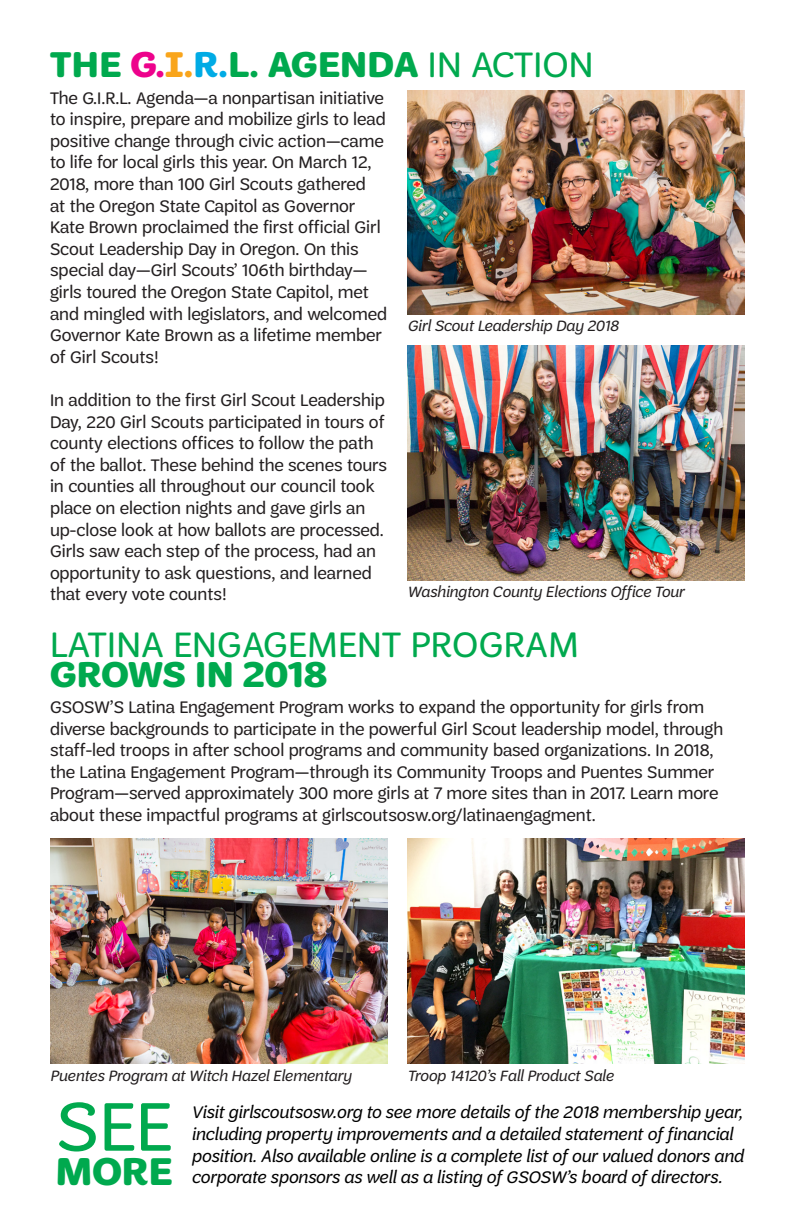
<style>
.page{position:relative;width:792px;height:1224px;background:#fff}
.page>*{position:absolute;margin:0;border:0;box-sizing:border-box;transform-origin:0 0}
.t1{font:74px "Trefoil Sans";color:#00a94e}
.t2{font:700 41px "Trefoil Sans";color:#00a94e}
.t3{font:38px/30px "Trefoil Sans";letter-spacing:.01em;color:#00a94e}
.t4{font:700 38px "Trefoil Sans";letter-spacing:.01em;color:#00a94e}
.t5{font:18px/21.6px "Trefoil Sans";color:#231f20}
.t6{font:italic 18px/21.6px "Trefoil Sans";color:#000}
.t7{font:italic 16px "Trefoil Sans";color:#231f20}
.s1{color:#ed028c}
.s2{color:#f9a51b}
.s3{color:#00abe5}
.s4{font-weight:400}
.s5{font-weight:700}
</style>
<div class="page">
<img style="left:408px;top:90px;width:337px;height:225px">
<img style="left:408px;top:345px;width:337px;height:235px">
<img style="left:50px;top:839px;width:337px;height:225px">
<img style="left:408px;top:839px;width:337px;height:225px">
<p class="t4" style="left:50px;top:43px;width:545px">THE <span class="s1">G.</span><span class="s2">I.</span><span class="s3">R.</span>L. AGENDA <span class="s4">IN ACTION</span></p>
<p class="t5" style="left:50px;top:87px;width:339px">The G.I.R.L. Agenda—a nonpartisan initiative to inspire, prepare and mobilize girls to lead positive change through civic action—came to life for local girls this year. On March 12, 2018, more than 100 Girl Scouts gathered<br>at the Oregon State Capitol as Governor Kate Brown proclaimed the first official Girl Scout Leadership Day in Oregon. On this special day—Girl Scouts’ 106th birthday— girls toured the Oregon State Capitol, met and mingled with legislators, and welcomed Governor Kate Brown as a lifetime member of Girl Scouts!</p>
<p class="t5" style="left:50px;top:389px;width:339px">In addition to the first Girl Scout Leadership Day, 220 Girl Scouts participated in tours of county elections offices to follow the path of the ballot. These behind the scenes tours in counties all throughout our council took place on election nights and gave girls an up-close look at how ballots are processed.<br>Girls saw each step of the process, had an opportunity to ask questions, and learned that every vote counts!</p>
<p class="t7" style="left:408px;top:317px;width:213px">Girl Scout Leadership Day 2018</p>
<p class="t7" style="left:408px;top:583px;width:278px">Washington County Elections Office Tour</p>
<p class="t3" style="left:50px;top:629px;width:530px">LATINA ENGAGEMENT PROGRAM<br><span class="s5">GROWS IN 2018</span></p>
<p class="t5" style="left:50px;top:696px;width:675px">GSOSW’S Latina Engagement Program works to expand the opportunity for girls from diverse backgrounds to participate in the powerful Girl Scout leadership model, through staff-led troops in after school programs and community based organizations. In 2018, the Latina Engagement Program—through its Community Troops and Puentes Summer Program—served approximately 300 more girls at 7 more sites than in 2017. Learn more about these impactful programs at girlscoutsosw.org/latinaengagment.</p>
<p class="t7" style="left:50px;top:1067px;width:303px">Puentes Program at Witch Hazel Elementary</p>
<p class="t7" style="left:408px;top:1067px;width:208px">Troop 14120’s Fall Product Sale</p>
<p class="t1" style="left:56px;top:1086px;width:117px">SEE</p>
<p class="t2" style="left:56px;top:1148px;width:117px">MORE</p>
<p class="t6" style="left:192px;top:1102px;width:554px">Visit girlscoutsosw.org to see more details of the 2018 membership year, including property improvements and a detailed statement of financial position. Also available online is a complete list of our valued donors and corporate sponsors as well as a listing of GSOSW’s board of directors.</p>
</div>
